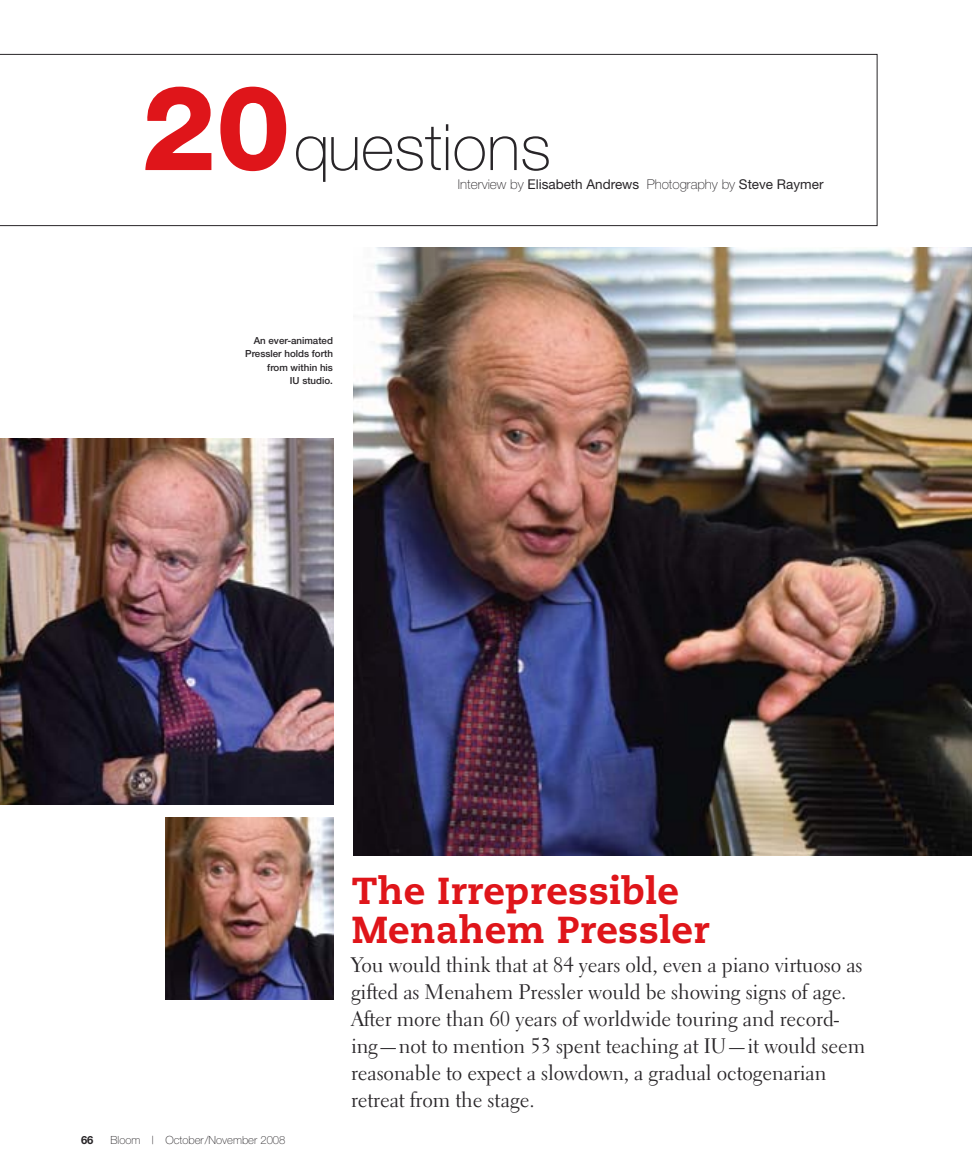
<style>
.page{position:relative;width:972px;height:1175px;background:#fff}
.page>*{position:absolute;margin:0;border:0;box-sizing:border-box;transform-origin:0 0}
.t1{font:100 64.2px "Helvetica Neue";color:#282528}
.t2{font:800 37.5px/39px "Caecilia";letter-spacing:.01em;color:#df151a}
.t3{font:21px/27px "Electra LH";letter-spacing:-.005em;color:#282528}
.t4{font:13.5px "Helvetica Neue";color:#282528}
.t5{font:100 11.25px "Helvetica Neue";color:#282528}
.t6{font:700 11.25px "Helvetica Neue";color:#282528}
.t7{font:500 9.75px/13.5px "Helvetica Neue";color:#282528;text-align:right}
.s1{font-weight:800;font-size:118.2px;color:#df151a}
.s2{font-weight:100}
</style>
<div class="page">
<img style="left:353px;top:248px;width:619px;height:607px">
<svg style="left:0;top:54px;width:877px;height:172px"></svg>
<img style="left:0;top:438px;width:333px;height:366px">
<img style="left:165px;top:817px;width:168px;height:182px">
<h1 class="t1" style="left:142px;top:124px;width:411px"><span class="s1">20</span>questions</h1>
<p class="t4" style="left:458px;top:180px;width:367px"><span class="s2">Interview by</span> Elisabeth Andrews <span class="s2">Photography by</span> Steve Raymer</p>
<p class="t7" style="left:245px;top:334px;width:89px">An ever-animated<br>Pressler holds forth from within his<br>IU studio.</p>
<p class="t6" style="left:81px;top:1135px;width:14px">66</p>
<p class="t5" style="left:110px;top:1135px;width:177px">Bloom | October/November 2008</p>
<h2 class="t2" style="left:352px;top:875px;width:359px">The Irrepressible<br>Menahem Pressler</h2>
<p class="t3" style="left:351px;top:953px;width:516px">You would think that at 84 years old, even a piano virtuoso as gifted as Menahem Pressler would be showing signs of age.<br>After more than 60 years of worldwide touring and record&shy;ing—not to mention 53 spent teaching at IU—it would seem reasonable to expect a slowdown, a gradual octogenarian retreat from the stage.</p>
</div>
